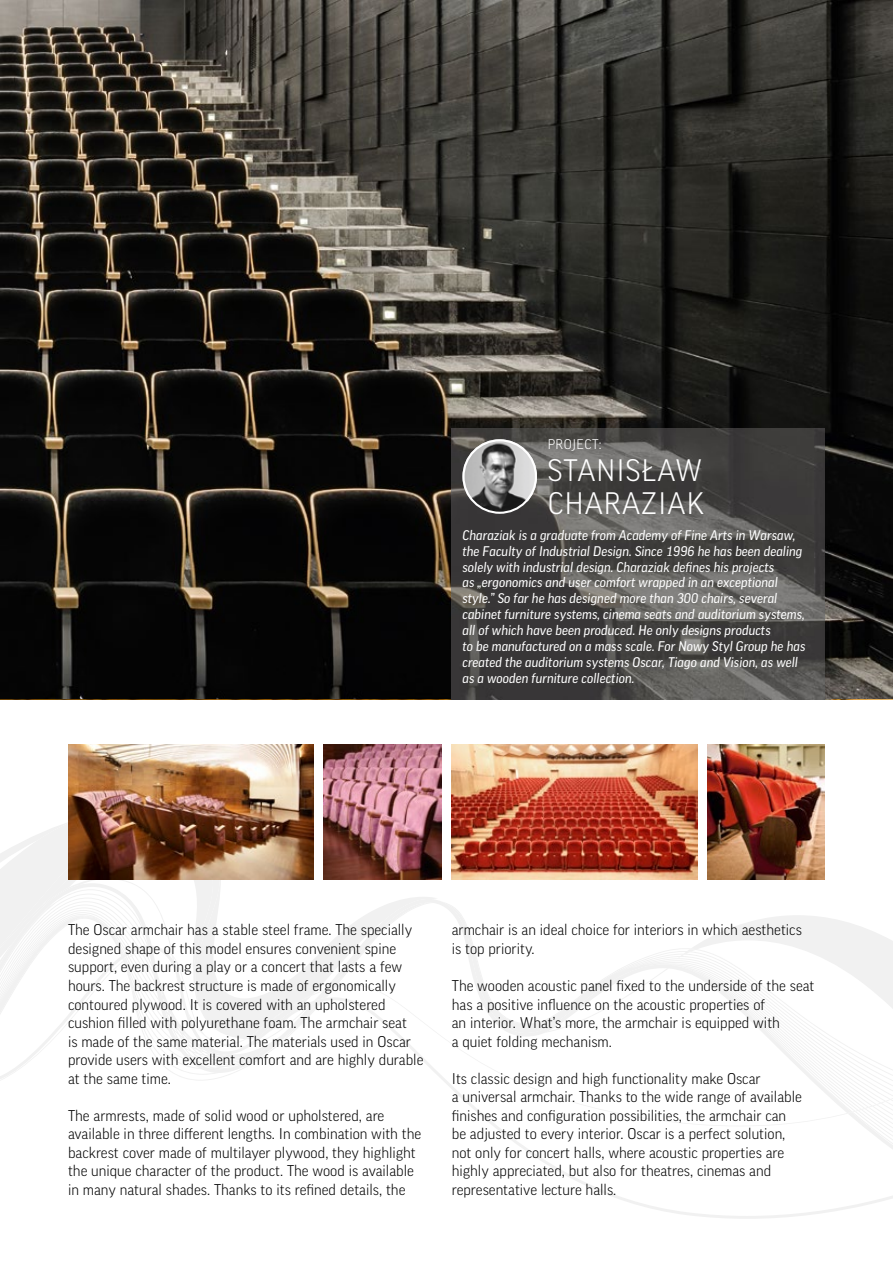
<style>
.page{position:relative;width:893px;height:1263px;background:#fff}
.page>*{position:absolute;margin:0;border:0;box-sizing:border-box;transform-origin:0 0}
.t1{font:100 30px/32.4px "Good Styl";letter-spacing:.035em;color:#fff}
.t2{font:100 15px/18.6px "Good Styl";color:#000}
.t3{font:italic 13.5px/15.9px "Good Styl News";color:#fff}
.t4{font:100 13.5px "Good Styl";letter-spacing:.035em;color:#fff}
</style>
<div class="page">
<img style="left:0;top:0;width:893px;height:699px">
<svg style="left:0;top:823px;width:68px;height:55px"></svg>
<svg style="left:0;top:878px;width:675px;height:5px"></svg>
<svg style="left:0;top:883px;width:893px;height:62px"></svg>
<svg style="left:0;top:945px;width:893px;height:274px"></svg>
<svg style="left:0;top:948px;width:893px;height:178px"></svg>
<img style="left:324px;top:744px;width:117px;height:135px">
<img style="left:452px;top:744px;width:245px;height:135px">
<img style="left:68px;top:744px;width:245px;height:135px">
<img style="left:708px;top:744px;width:117px;height:135px">
<img style="left:452px;top:429px;width:373px;height:270px">
<img style="left:462px;top:439px;width:75px;height:75px;border-radius:37px">
<div style="left:462px;top:439px;width:75px;height:75px;border:2px solid #fff;border-radius:50%"></div>
<p class="t4" style="left:548px;top:436px;width:55px">PROJECT:</p>
<h1 class="t1" style="left:548px;top:454px;width:158px">STANISŁAW<br>CHARAZIAK</h1>
<p class="t3" style="left:462px;top:527px;width:344px">Charaziak is a graduate from Academy of Fine Arts in Warsaw, the Faculty of Industrial Design. Since 1996 he has been dealing solely with industrial design. Charaziak defines his projects<br>as „ergonomics and user comfort wrapped in an exceptional style.” So far he has designed more than 300 chairs, several cabinet furniture systems, cinema seats and auditorium systems, all of which have been produced. He only designs products<br>to be manufactured on a mass scale. For Nowy Styl Group he has created the auditorium systems Oscar, Tiago and Vision, as well as a wooden furniture collection.</p>
<p class="t2" style="left:68px;top:921px;width:357px">The Oscar armchair has a stable steel frame. The specially designed shape of this model ensures convenient spine support, even during a play or a concert that lasts a few hours. The backrest structure is made of ergonomically contoured plywood. It is covered with an upholstered cushion filled with polyurethane foam. The armchair seat<br>is made of the same material. The materials used in Oscar provide users with excellent comfort and are highly durable at the same time.</p>
<p class="t2" style="left:68px;top:1106px;width:355px">The armrests, made of solid wood or upholstered, are available in three different lengths. In combination with the backrest cover made of multilayer plywood, they highlight the unique character of the product. The wood is available in many natural shades. Thanks to its refined details, the</p>
<p class="t2" style="left:452px;top:921px;width:352px">armchair is an ideal choice for interiors in which aesthetics is top priority.</p>
<p class="t2" style="left:452px;top:976px;width:364px">The wooden acoustic panel fixed to the underside of the seat has a positive influence on the acoustic properties of<br>an interior. What’s more, the armchair is equipped with<br>a quiet folding mechanism.</p>
<p class="t2" style="left:452px;top:1069px;width:352px">Its classic design and high functionality make Oscar<br>a universal armchair. Thanks to the wide range of available finishes and configuration possibilities, the armchair can be adjusted to every interior. Oscar is a perfect solution, not only for concert halls, where acoustic properties are highly appreciated, but also for theatres, cinemas and representative lecture halls.</p>
</div>
